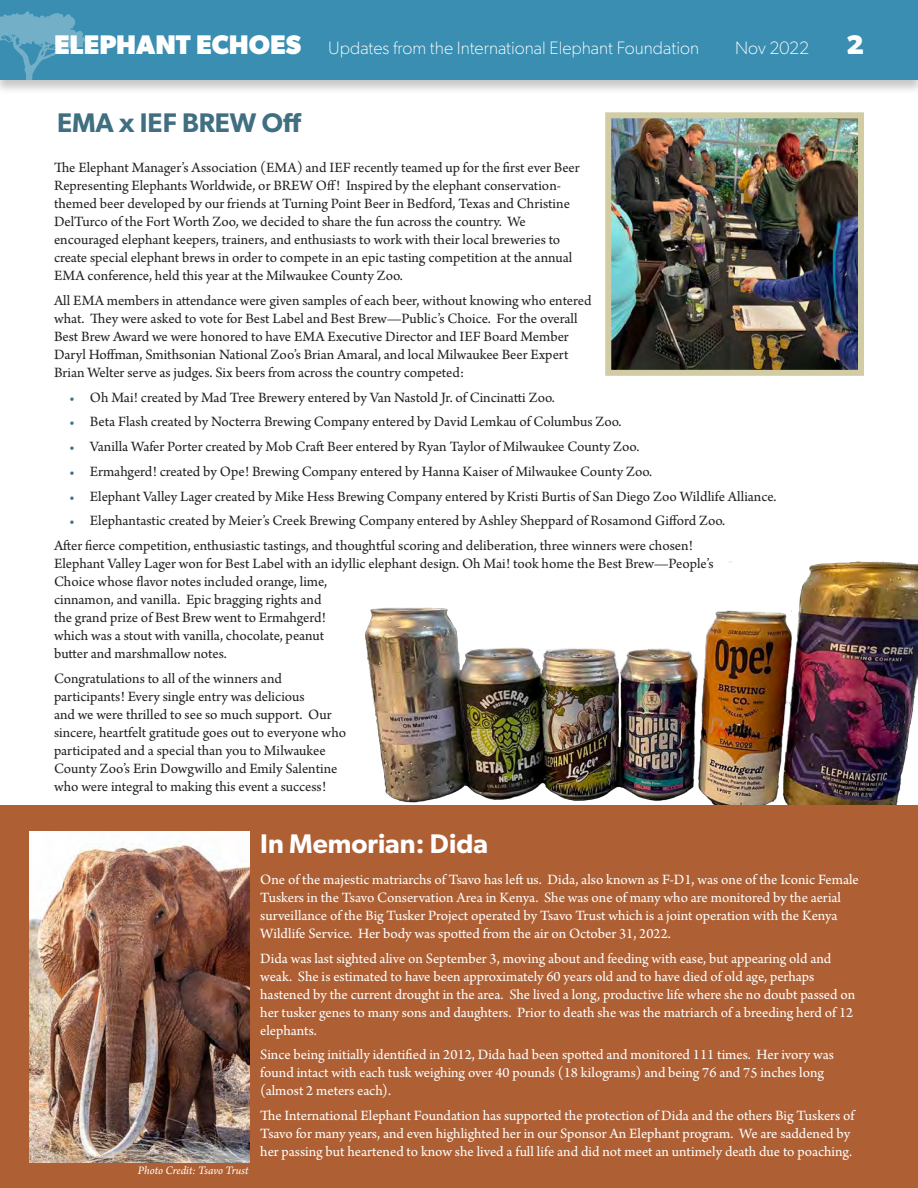
<style>
.page{position:relative;width:918px;height:1188px;background:#fff}
.page>*{position:absolute;margin:0;border:0;box-sizing:border-box;transform-origin:0 0}
.t1{font:600 27px "Gibson";color:#fff}
.t2{font:600 27px "Gibson";color:#406f82}
.t3{font:700 27px "Gibson";color:#fff}
.t4{font:100 18px "Gibson";color:#fff}
.t5{font:15px/18px "Arno Pro";letter-spacing:-.005em;color:#231f20}
.t6{font:15px/18px "Arno Pro";color:#fff}
.t7{font:italic 12px "Arno Pro";letter-spacing:-.005em;color:#fff}
.s1{font-weight:700;font-size:27px}
.s2{color:#406f82}
</style>
<div class="page">
<div style="left:0;top:0;width:918px;height:95px;background:#231f20;opacity:.25"></div>
<div style="left:0;top:0;width:918px;height:80px;background:#398eb1"></div>
<svg style="left:0;top:11px;width:85px;height:69px"></svg>
<img style="left:361px;top:561px;width:557px;height:245px">
<img style="left:612px;top:119px;width:245px;height:250px">
<div style="left:605px;top:112px;width:259px;height:264px;border:6px solid #d2cca5"></div>
<div style="left:0;top:806px;width:918px;height:382px;background:#ae6034"></div>
<img style="left:29px;top:832px;width:220px;height:330px">
<p class="t4" style="left:54px;top:37px;width:647px"><span class="s1">ELEPHANT ECHOES</span> Updates from the International Elephant Foundation</p>
<p class="t4" style="left:735px;top:37px;width:76px">Nov 2022</p>
<p class="t3" style="left:846px;top:29px;width:19px">2</p>
<p class="t2" style="left:57px;top:107px;width:246px">EMA x IEF BREW Off</p>
<p class="t5" style="left:54px;top:159px;width:527px">The Elephant Manager’s Association (EMA) and IEF recently teamed up for the first ever Beer Representing Elephants Worldwide, or BREW Off! Inspired by the elephant conservation&shy;themed beer developed by our friends at Turning Point Beer in Bedford, Texas and Christine DelTurco of the Fort Worth Zoo, we decided to share the fun across the country. We encouraged elephant keepers, trainers, and enthusiasts to work with their local breweries to create special elephant brews in order to compete in an epic tasting competition at the annual EMA conference, held this year at the Milwaukee County Zoo.</p>
<p class="t5" style="left:54px;top:292px;width:539px">All EMA members in attendance were given samples of each beer, without knowing who entered what. They were asked to vote for Best Label and Best Brew—Public’s Choice. For the overall Best Brew Award we were honored to have EMA Executive Director and IEF Board Member Daryl Hoffman, Smithsonian National Zoo’s Brian Amaral, and local Milwaukee Beer Expert Brian Welter serve as judges. Six beers from across the country competed:</p>
<p class="t5" style="left:69px;top:389px;width:487px"><span class="s2">•</span> Oh Mai! created by Mad Tree Brewery entered by Van Nastold Jr. of Cincinatti Zoo.</p>
<p class="t5" style="left:69px;top:414px;width:554px"><span class="s2">•</span> Beta Flash created by Nocterra Brewing Company entered by David Lemkau of Columbus Zoo.</p>
<p class="t5" style="left:69px;top:438px;width:572px"><span class="s2">•</span> Vanilla Wafer Porter created by Mob Craft Beer entered by Ryan Taylor of Milwaukee County Zoo.</p>
<p class="t5" style="left:69px;top:463px;width:585px"><span class="s2">•</span> Ermahgerd! created by Ope! Brewing Company entered by Hanna Kaiser of Milwaukee County Zoo.</p>
<p class="t5" style="left:69px;top:488px;width:709px"><span class="s2">•</span> Elephant Valley Lager created by Mike Hess Brewing Company entered by Kristi Burtis of San Diego Zoo Wildlife Alliance.</p>
<p class="t5" style="left:69px;top:513px;width:658px"><span class="s2">•</span> Elephantastic created by Meier’s Creek Brewing Company entered by Ashley Sheppard of Rosamond Gifford Zoo.</p>
<p class="t5" style="left:54px;top:537px;width:661px">After fierce competition, enthusiastic tastings, and thoughtful scoring and deliberation, three winners were chosen!<br>Elephant Valley Lager won for Best Label with an idyllic elephant design. Oh Mai! took home the Best Brew—People’s Choice whose flavor notes included orange, lime,<br>cinnamon, and vanilla. Epic bragging rights and<br>the grand prize of Best Brew went to Ermahgerd!<br>which was a stout with vanilla, chocolate, peanut<br>butter and marshmallow notes.</p>
<p class="t5" style="left:54px;top:670px;width:294px">Congratulations to all of the winners and participants! Every single entry was delicious<br>and we were thrilled to see so much support. Our sincere, heartfelt gratitude goes out to everyone who participated and a special than you to Milwaukee County Zoo’s Erin Dowgwillo and Emily Salentine who were integral to making this event a success!</p>
<p class="t7" style="left:138px;top:1163px;width:112px">Photo Credit: Tsavo Trust</p>
<p class="t1" style="left:260px;top:828px;width:229px">In Memorian: Dida</p>
<p class="t6" style="left:260px;top:871px;width:600px">One of the majestic matriarchs of Tsavo has left us. Dida, also known as F-D1, was one of the Iconic Female Tuskers in the Tsavo Conservation Area in Kenya. She was one of many who are monitored by the aerial surveillance of the Big Tusker Project operated by Tsavo Trust which is a joint operation with the Kenya Wildlife Service. Her body was spotted from the air on October 31, 2022.</p>
<p class="t6" style="left:260px;top:950px;width:597px">Dida was last sighted alive on September 3, moving about and feeding with ease, but appearing old and weak. She is estimated to have been approximately 60 years old and to have died of old age, perhaps hastened by the current drought in the area. She lived a long, productive life where she no doubt passed on her tusker genes to many sons and daughters. Prior to death she was the matriarch of a breeding herd of 12 elephants.</p>
<p class="t6" style="left:260px;top:1047px;width:575px">Since being initially identified in 2012, Dida had been spotted and monitored 111 times. Her ivory was found intact with each tusk weighing over 40 pounds (18 kilograms) and being 76 and 75 inches long (almost 2 meters each).</p>
<p class="t6" style="left:260px;top:1107px;width:596px">The International Elephant Foundation has supported the protection of Dida and the others Big Tuskers of<br>Tsavo for many years, and even highlighted her in our Sponsor An Elephant program. We are saddened by her passing but heartened to know she lived a full life and did not meet an untimely death due to poaching.</p>
</div>
